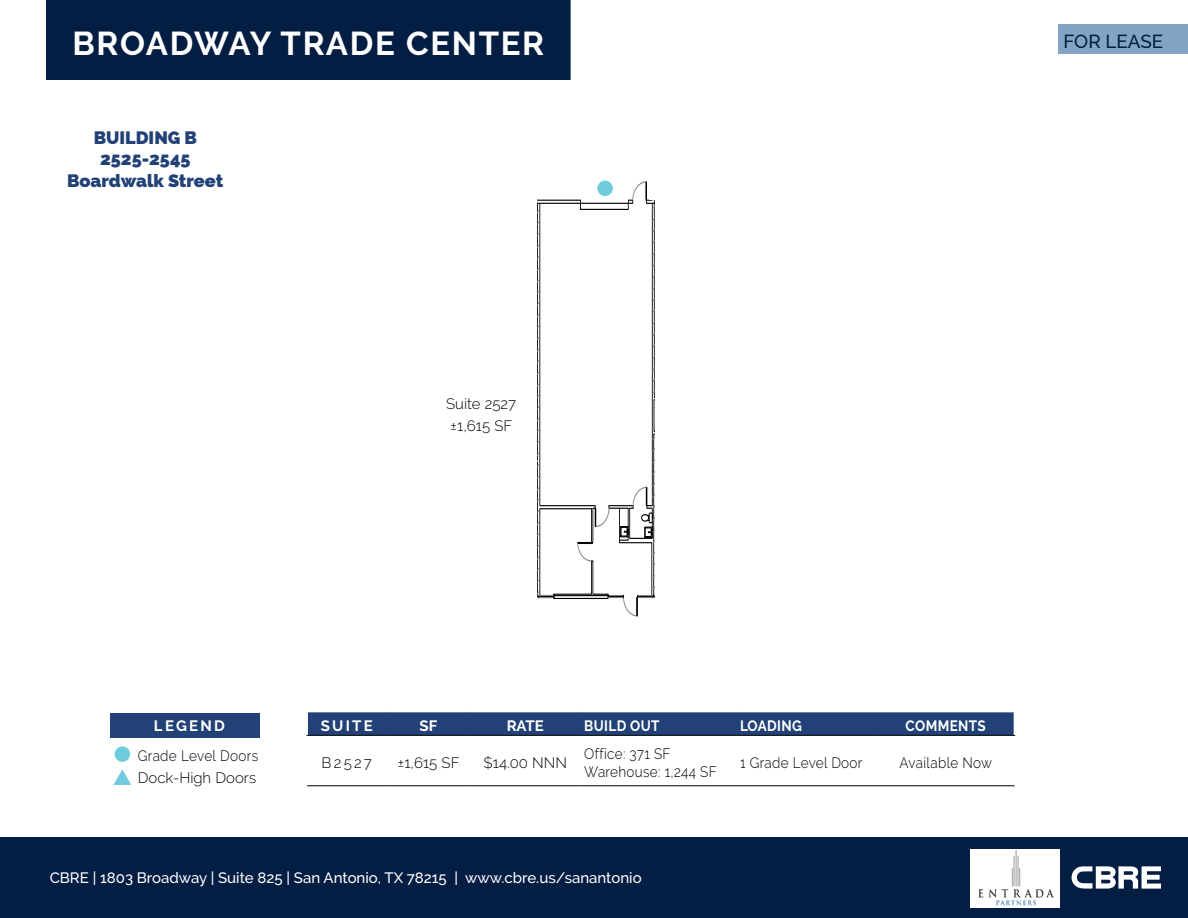
<style>
.page{position:relative;width:1188px;height:918px;background:#fff}
.page>*{position:absolute;margin:0;border:0;box-sizing:border-box;transform-origin:0 0}
.t1{font:700 33px "Raleway";letter-spacing:.05em;color:#fff}
.t2{font:500 18.75px "Raleway";color:#041d42}
.t3{font:800 18px/21.6px "Raleway";color:#224277;text-align:center}
.t4{font:300 15px/18px "Raleway";letter-spacing:.02em;color:#000;scale:.9 1}
.t5{font:500 15px "Raleway";color:#fff}
.t6{font:700 15px "Raleway";letter-spacing:.025em;color:#fff;scale:.9 1}
.t7{font:300 15px "Raleway";letter-spacing:.02em;color:#000}
.t8{font:700 15px "Raleway";letter-spacing:.025em;color:#fff}
.t9{font:300 15px/22.2px "Raleway";color:#000}
</style>
<div class="page">
<div style="left:0;top:837px;width:1188px;height:81px;background:#041d42"></div>
<svg style="left:1072px;top:866px;width:89px;height:23px"></svg>
<div style="left:1058px;top:24px;width:130px;height:30px;background:#82a5c5"></div>
<div style="left:970px;top:849px;width:90px;height:59px;background:#fff"></div>
<hr style="left:306px;top:735px;width:80px;height:1px;background:#000">
<hr style="left:307px;top:785px;width:79px;height:1px;background:#000">
<hr style="left:386px;top:735px;width:84px;height:1px;background:#000">
<hr style="left:470px;top:735px;width:110px;height:1px;background:#000">
<hr style="left:386px;top:785px;width:84px;height:1px;background:#000">
<hr style="left:470px;top:785px;width:110px;height:1px;background:#000">
<hr style="left:580px;top:735px;width:156px;height:1px;background:#000">
<hr style="left:580px;top:785px;width:156px;height:1px;background:#000">
<hr style="left:736px;top:735px;width:141px;height:1px;background:#000">
<hr style="left:736px;top:785px;width:141px;height:1px;background:#000">
<hr style="left:877px;top:735px;width:138px;height:1px;background:#000">
<hr style="left:877px;top:785px;width:137px;height:1px;background:#000">
<svg style="left:307px;top:712px;width:708px;height:23px;background:#264578"></svg>
<div style="left:111px;top:713px;width:149px;height:25px;background:#224277"></div>
<svg style="left:113px;top:769px;width:18px;height:16px"></svg>
<div style="left:115px;top:746px;width:15px;height:16px;background:#6fccdc;border-radius:50%"></div>
<svg style="left:537px;top:181px;width:118px;height:435px"></svg>
<div style="left:597px;top:181px;width:16px;height:15px;background:#6fccdc;border-radius:50%"></div>
<div style="left:650px;top:180px;width:7px;height:20px;background:#fff"></div>
<div style="left:46px;top:0;width:524px;height:80px;background:#041d42"></div>
<img style="left:979px;top:851px;width:74px;height:55px">
<h1 class="t1" style="left:72px;top:25px;width:473px">BROADWAY TRADE CENTER</h1>
<p class="t3" style="left:67px;top:127px;width:158px">BUILDING B<br>2525-2545<br>Boardwalk Street</p>
<p class="t9" style="left:446px;top:393px;width:71px">Suite 2527 ±1,615 SF</p>
<p class="t2" style="left:1064px;top:30px;width:101px">FOR LEASE</p>
<p class="t8" style="left:154px;top:717px;width:72px">LEGEND</p>
<p class="t4" style="left:138px;top:744px;width:135px;line-height:22.5px">Grade Level Doors<br>Dock-High Doors</p>
<p class="t8" style="left:321px;top:717px;width:54px">SUITE</p>
<p class="t8" style="left:420px;top:717px;width:19px">SF</p>
<p class="t8" style="left:507px;top:717px;width:39px">RATE</p>
<p class="t6" style="left:584px;top:717px;width:85px">BUILD OUT</p>
<p class="t6" style="left:740px;top:717px;width:70px">LOADING</p>
<p class="t6" style="left:906px;top:717px;width:91px">COMMENTS</p>
<p class="t7" style="left:322px;top:754px;width:52px">B2527</p>
<p class="t7" style="left:397px;top:754px;width:64px">±1,615 SF</p>
<p class="t7" style="left:484px;top:754px;width:85px">$14.00 NNN</p>
<p class="t4" style="left:584px;top:744px;width:149px">Office: 371 SF<br>Warehouse: 1,244 SF</p>
<p class="t4" style="left:740px;top:753px;width:138px">1 Grade Level Door</p>
<p class="t4" style="left:900px;top:753px;width:104px">Available Now</p>
<p class="t5" style="left:50px;top:869px;width:594px">CBRE | 1803 Broadway | Suite 825 | San Antonio, TX 78215 | www.cbre.us/sanantonio</p>
</div>
